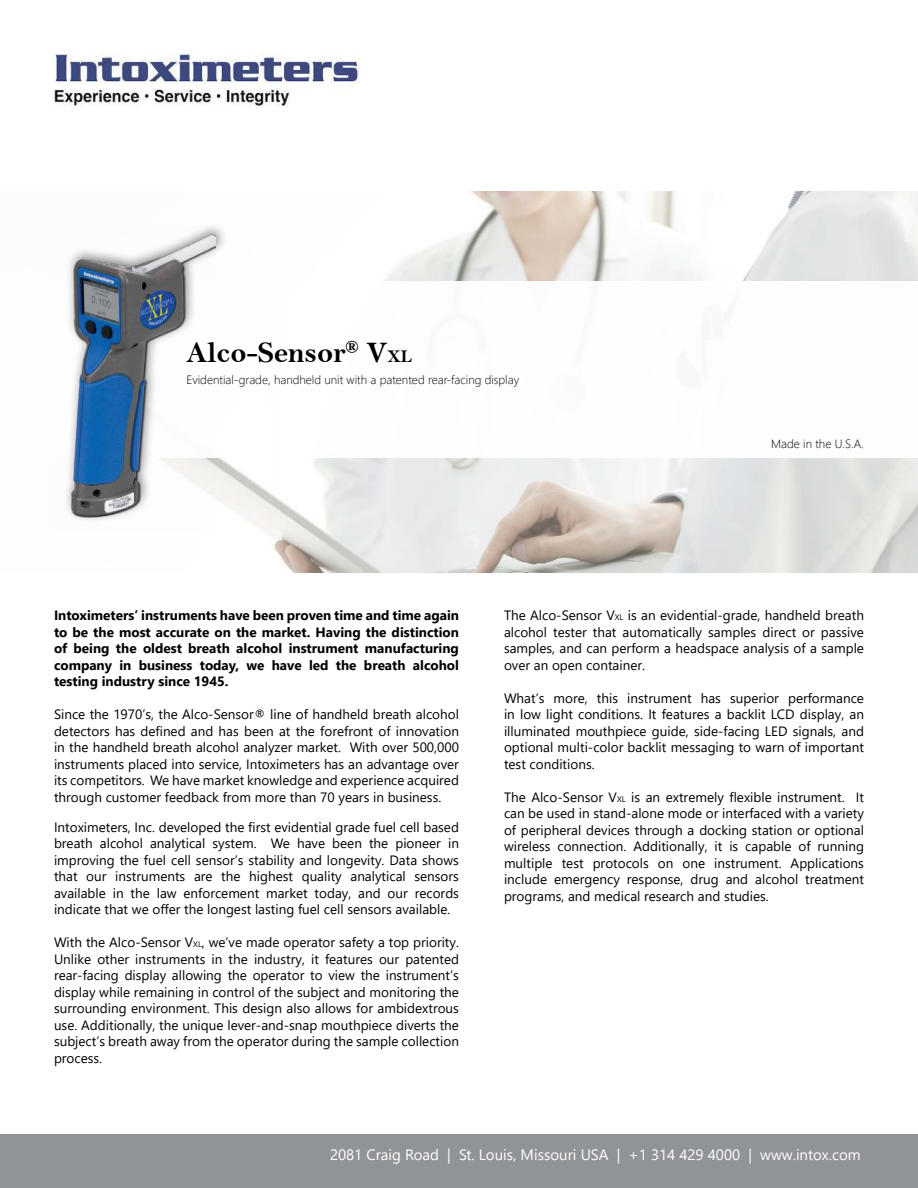
<style>
.page{position:relative;width:918px;height:1188px;background:#fff}
.page>*{position:absolute;margin:0;border:0;box-sizing:border-box;transform-origin:0 0}
.t1{font:30px "Bell MT Bold";color:#000}
.t2{font:15px "Segoe UI";color:#fff}
.t3{font:13.5px/16.5px "Segoe UI";color:#000;text-align:justify}
.t4{font:700 13.5px/16.5px "Segoe UI";color:#000;text-align:justify}
.t5{font:300 12px "Segoe UI";color:#000}
.s1{font-size:18px}
.s2{font-size:8.1px}
</style>
<div class="page">
<div style="left:0;top:1134px;width:918px;height:54px;background:#909397"></div>
<img style="left:228px;top:191px;width:690px;height:382px">
<div style="left:0;top:281px;width:918px;height:177px;background:#fff"></div>
<img style="left:54px;top:54px;width:306px;height:52px">
<div style="left:63px;top:222px;width:165px;height:301px;background:#000;opacity:.5"></div>
<img style="left:63px;top:226px;width:152px;height:297px">
<h1 class="t1" style="left:186px;top:334px;width:227px">Alco-Sensor<sup>®</sup> V<span class="s1">XL</span></h1>
<p class="t5" style="left:186px;top:375px;width:334px">Evidential-grade, handheld unit with a patented rear-facing display</p>
<p class="t5" style="left:771px;top:439px;width:94px">Made in the U.S.A.</p>
<p class="t4" style="left:54px;top:609px;width:407px">Intoximeters’ instruments have been proven time and time again to be the most accurate on the market. Having the distinction of being the oldest breath alcohol instrument manufacturing company in business today, we have led the breath alcohol testing industry since 1945.</p>
<p class="t3" style="left:54px;top:708px;width:407px">Since the 1970’s, the Alco-Sensor® line of handheld breath alcohol detectors has defined and has been at the forefront of innovation in the handheld breath alcohol analyzer market. With over 500,000 instruments placed into service, Intoximeters has an advantage over its competitors. We have market knowledge and experience acquired through customer feedback from more than 70 years in business.</p>
<p class="t3" style="left:54px;top:818px;width:407px">Intoximeters, Inc. developed the first evidential grade fuel cell based breath alcohol analytical system. We have been the pioneer in improving the fuel cell sensor’s stability and longevity. Data shows that our instruments are the highest quality analytical sensors available in the law enforcement market today, and our records indicate that we offer the longest lasting fuel cell sensors available.</p>
<p class="t3" style="left:54px;top:936px;width:407px">With the Alco-Sensor V<span class="s2">XL</span>, we’ve made operator safety a top priority.<br>Unlike other instruments in the industry, it features our patented rear-facing display allowing the operator to view the instrument’s display while remaining in control of the subject and monitoring the surrounding environment. This design also allows for ambidextrous use. Additionally, the unique lever-and-snap mouthpiece diverts the subject’s breath away from the operator during the sample collection process.</p>
<p class="t3" style="left:504px;top:606px;width:362px">The Alco-Sensor V<span class="s2">XL</span> is an evidential-grade, handheld breath alcohol tester that automatically samples direct or passive samples, and can perform a headspace analysis of a sample over an open container.</p>
<p class="t3" style="left:504px;top:691px;width:362px">What’s more, this instrument has superior performance in low light conditions. It features a backlit LCD display, an illuminated mouthpiece guide, side-facing LED signals, and optional multi-color backlit messaging to warn of important test conditions.</p>
<p class="t3" style="left:504px;top:788px;width:362px">The Alco-Sensor V<span class="s2">XL</span> is an extremely flexible instrument. It can be used in stand-alone mode or interfaced with a variety of peripheral devices through a docking station or optional wireless connection. Additionally, it is capable of running multiple test protocols on one instrument. Applications include emergency response, drug and alcohol treatment programs, and medical research and studies.</p>
<p class="t2" style="left:330px;top:1141px;width:532px">2081 Craig Road | St. Louis, Missouri USA | +1 314 429 4000 | www.intox.com</p>
</div>
